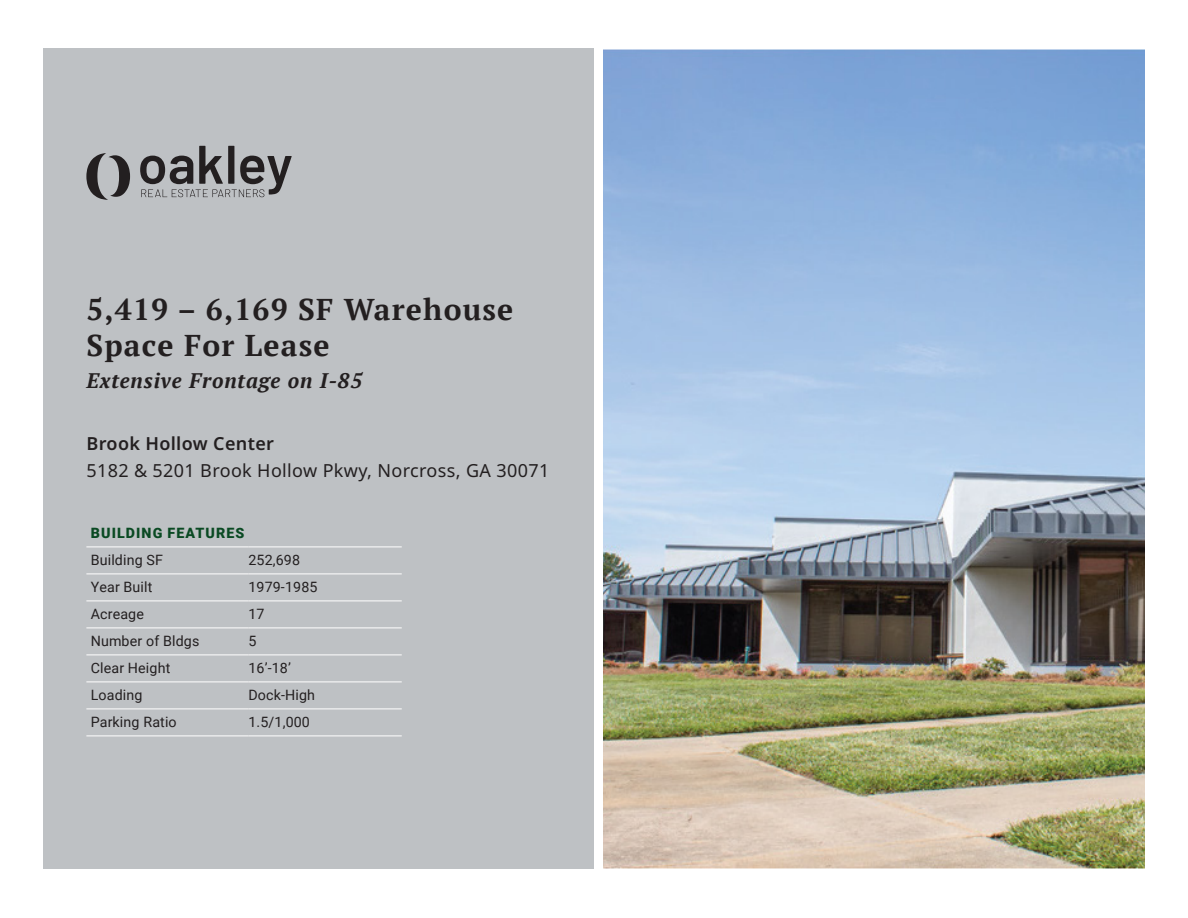
<style>
.page{position:relative;width:1188px;height:918px;background:#fff}
.page>*{position:absolute;margin:0;border:0;box-sizing:border-box;transform-origin:0 0}
.t1{font:700 30px "PT Serif";letter-spacing:.04em;color:#231f20}
.t2{font:italic 700 21px "PT Serif";letter-spacing:.04em;color:#231f20}
.t3{font:18px "Noto Sans";letter-spacing:.02em;color:#231f20}
.t4{font:600 18px "Noto Sans";letter-spacing:.02em;color:#231f20}
.t5{font:14.25px "Roboto";letter-spacing:.01em;color:#231f20}
.t6{font:900 14.25px "Roboto";letter-spacing:.075em;color:#0a4a23}
</style>
<div class="page">
<div style="left:43px;top:49px;width:551px;height:820px;background:#bec1c4"></div>
<svg style="left:86px;top:153px;width:44px;height:47px"></svg>
<svg style="left:140px;top:146px;width:152px;height:51px"></svg>
<img style="left:603px;top:49px;width:542px;height:820px">
<hr style="left:86px;top:547px;width:162px;height:1px;background:#fff">
<hr style="left:248px;top:547px;width:154px;height:1px;background:#fff">
<hr style="left:86px;top:574px;width:162px;height:1px;background:#fff">
<hr style="left:248px;top:574px;width:154px;height:1px;background:#fff">
<hr style="left:86px;top:601px;width:162px;height:1px;background:#fff">
<hr style="left:248px;top:601px;width:154px;height:1px;background:#fff">
<hr style="left:86px;top:628px;width:162px;height:1px;background:#fff">
<hr style="left:248px;top:628px;width:154px;height:1px;background:#fff">
<hr style="left:86px;top:655px;width:162px;height:1px;background:#fff">
<hr style="left:248px;top:655px;width:154px;height:1px;background:#fff">
<hr style="left:86px;top:682px;width:162px;height:1px;background:#fff">
<hr style="left:248px;top:682px;width:154px;height:1px;background:#fff">
<hr style="left:86px;top:709px;width:162px;height:1px;background:#fff">
<hr style="left:248px;top:709px;width:154px;height:1px;background:#fff">
<hr style="left:86px;top:736px;width:162px;height:1px;background:#fff">
<hr style="left:248px;top:736px;width:154px;height:1px;background:#fff">
<p class="t1" style="left:86px;top:290px;width:429px">5,419 – 6,169 SF Warehouse</p>
<p class="t1" style="left:86px;top:326px;width:245px">Space For Lease</p>
<p class="t2" style="left:86px;top:367px;width:277px">Extensive Frontage on I-85</p>
<p class="t4" style="left:86px;top:431px;width:189px">Brook Hollow Center</p>
<p class="t3" style="left:86px;top:458px;width:464px">5182 &amp; 5201 Brook Hollow Pkwy, Norcross, GA 30071</p>
<p class="t6" style="left:91px;top:523px;width:155px">BUILDING FEATURES</p>
<p class="t5" style="left:91px;top:550px;width:74px">Building SF</p>
<p class="t5" style="left:248px;top:550px;width:53px">252,698</p>
<p class="t5" style="left:91px;top:577px;width:63px">Year Built</p>
<p class="t5" style="left:248px;top:577px;width:71px">1979-1985</p>
<p class="t5" style="left:91px;top:604px;width:55px">Acreage</p>
<p class="t5" style="left:248px;top:604px;width:18px">17</p>
<p class="t5" style="left:91px;top:631px;width:110px">Number of Bldgs</p>
<p class="t5" style="left:248px;top:631px;width:10px">5</p>
<p class="t5" style="left:91px;top:658px;width:81px">Clear Height</p>
<p class="t5" style="left:248px;top:658px;width:44px">16’-18’</p>
<p class="t5" style="left:91px;top:685px;width:53px">Loading</p>
<p class="t5" style="left:248px;top:685px;width:68px">Dock-High</p>
<p class="t5" style="left:91px;top:712px;width:88px">Parking Ratio</p>
<p class="t5" style="left:248px;top:712px;width:63px">1.5/1,000</p>
</div>
